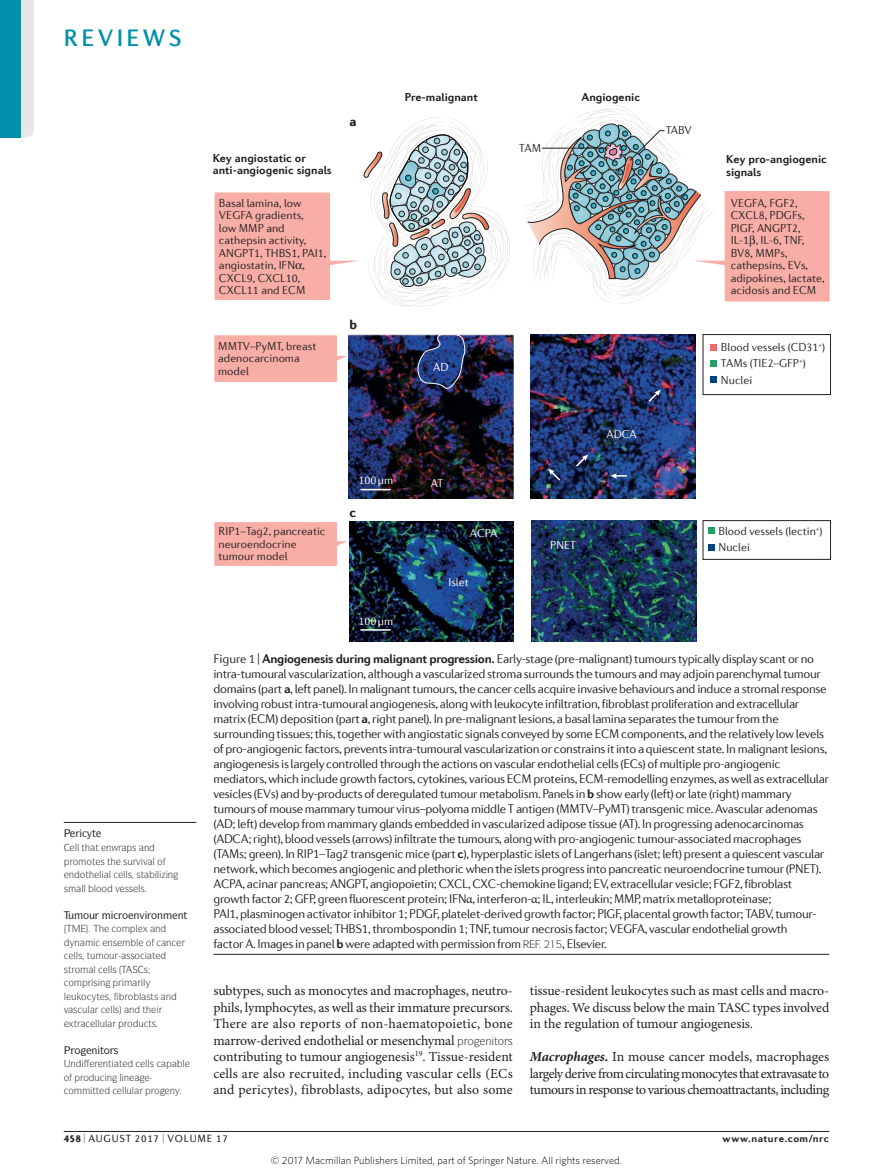
<style>
.page{position:relative;width:893px;height:1174px;background:#fff}
.page>*{position:absolute;margin:0;border:0;box-sizing:border-box;transform-origin:0 0}
.t1{font:500 24px "Diverda Sans Com";letter-spacing:.14em;color:#0090ab}
.Body_first{font:13.8px/16.5px "Minion Pro";color:#231f20;text-align:justify}
.Body_first___inline{font:13.8px/16.5px "Minion Pro";letter-spacing:-.035em;color:#231f20;text-align:justify}
.t2{font:900 13.5px "Diverda Sans Com";color:#231f20}
.Figure_caption{font:300 12.75px/15px "Diverda Sans Com";letter-spacing:-.025em;color:#231f20}
.t3{font:300 11.7px/12.5px "Diverda Sans Com";color:#231f20}
.t4{font:700 11.7px/12.5px "Diverda Sans Com";color:#231f20}
.t5{font:300 11.7px "Diverda Sans Com";color:#fff}
.t6{font:300 10.5px "Whitney";color:#000}
.Footer{font:10.5px "Diverda Sans Com";letter-spacing:.075em;color:#231f20;scale:.5 1}
.Footer-2{font:700 10.5px "Diverda Sans Com";letter-spacing:.045em;color:#231f20}
.Glossary_head{font:500 10.5px "ITC Symbol Std";color:#231f20}
.Glossary_definition{font:9.75px "ITC Symbol Std";color:#231f20}
.s1{font-weight:700}
.s2{font-family:"Minion Pro";font-weight:400}
.s3{font-weight:700;font-style:italic}
.s4{font-weight:900}
</style>
<div class="page">
<hr style="left:64px;top:1131px;width:765px;height:1px;background:#231f20">
<hr style="left:64px;top:822px;width:132px;height:1px;background:#231f20">
<img style="left:531px;top:520px;width:165px;height:121px">
<img style="left:349px;top:521px;width:165px;height:120px">
<img style="left:349px;top:334px;width:165px;height:165px">
<img style="left:531px;top:334px;width:165px;height:164px">
<div style="left:703px;top:334px;width:128px;height:61px;border:1px solid #231f20"></div>
<div style="left:703px;top:520px;width:128px;height:39px;border:1px solid #231f20"></div>
<svg style="left:214px;top:335px;width:133px;height:47px;background:#f8b4ad"></svg>
<svg style="left:214px;top:522px;width:133px;height:44px;background:#f8b4ac"></svg>
<hr style="left:360px;top:489px;width:31px;height:1px;background:#fff">
<hr style="left:360px;top:629px;width:31px;height:1px;background:#fff">
<svg style="left:417px;top:334px;width:49px;height:56px;background:#30457f"></svg>
<svg style="left:647px;top:389px;width:14px;height:14px"></svg>
<svg style="left:574px;top:454px;width:14px;height:14px"></svg>
<svg style="left:548px;top:468px;width:14px;height:14px"></svg>
<svg style="left:610px;top:473px;width:17px;height:5px"></svg>
<div style="left:710px;top:343px;width:7px;height:7px;background:#f16a6b"></div>
<div style="left:710px;top:360px;width:7px;height:7px;background:#239f64"></div>
<div style="left:710px;top:376px;width:7px;height:7px;background:#014081"></div>
<div style="left:707px;top:527px;width:7px;height:7px;background:#239f64"></div>
<div style="left:707px;top:544px;width:7px;height:7px;background:#014081"></div>
<hr style="left:213px;top:954px;width:616px;height:1px;background:#231f20">
<div style="left:21px;top:0;width:13px;height:138px;background:#e7e7e3"></div>
<div style="left:0;top:0;width:21px;height:138px;background:#0090ab"></div>
<svg style="left:215px;top:117px;width:295px;height:189px"></svg>
<svg style="left:523px;top:105px;width:307px;height:199px"></svg>
<h1 class="t1" style="left:64px;top:24px;width:119px">REVIEWS</h1>
<p class="Glossary_definition" style="left:75px;top:841px;width:38px">●● ▼ ▼ ■</p>
<p class="Glossary_definition" style="left:73px;top:855px;width:39px">□ □▼▲ ▼</p>
<p class="Glossary_definition" style="left:123px;top:855px;width:41px">▲◆❖❖ ● □</p>
<p class="Glossary_definition" style="left:69px;top:868px;width:77px">■ □▼ ● ● ●●▲ ▲▼</p>
<p class="Glossary_definition" style="left:64px;top:882px;width:83px">▲ ●● ●□□ ❖ ▲▲ ●▲</p>
<p class="Glossary_head" style="left:68px;top:908px;width:28px">◆ □◆</p>
<p class="Glossary_head" style="left:122px;top:908px;width:43px">□ ■❖ □■</p>
<p class="Glossary_definition" style="left:155px;top:922px;width:7px">■</p>
<p class="Glossary_definition" style="left:75px;top:936px;width:7px">■</p>
<p class="Glossary_definition" style="left:166px;top:936px;width:7px">■</p>
<p class="Glossary_definition" style="left:74px;top:949px;width:84px">●●▲ ▼◆ □◆ ▲▲□ ▼</p>
<p class="Glossary_definition" style="left:64px;top:963px;width:18px">▲▼ □</p>
<p class="Glossary_definition" style="left:94px;top:963px;width:25px">● ●●▲</p>
<p class="Glossary_definition" style="left:68px;top:976px;width:39px">□ ▲■</p>
<p class="Glossary_definition" style="left:143px;top:976px;width:4px">●</p>
<p class="Glossary_definition" style="left:64px;top:990px;width:47px">●◆□ ▼▲</p>
<p class="Glossary_definition" style="left:128px;top:990px;width:45px">□ ● ▲▼▲ ■</p>
<p class="Glossary_definition" style="left:64px;top:1003px;width:28px">❖▲◆●</p>
<p class="Glossary_definition" style="left:110px;top:1003px;width:37px">●●▲ ■ ▼</p>
<p class="Glossary_definition" style="left:74px;top:1017px;width:35px">▼ ●●◆●</p>
<p class="Glossary_definition" style="left:127px;top:1017px;width:30px">□◆▼▲</p>
<p class="Glossary_head" style="left:74px;top:1043px;width:46px">□ ■▼□▲</p>
<p class="Glossary_definition" style="left:71px;top:1057px;width:7px">■</p>
<p class="Glossary_definition" style="left:103px;top:1057px;width:21px">■▼ ▼</p>
<p class="Glossary_definition" style="left:145px;top:1057px;width:10px">●●▲</p>
<p class="Glossary_definition" style="left:183px;top:1057px;width:4px">●</p>
<p class="Glossary_definition" style="left:64px;top:1071px;width:67px">□ □◆■ ●■</p>
<p class="Glossary_definition" style="left:68px;top:1084px;width:32px">□ ▼▼</p>
<p class="Glossary_definition" style="left:122px;top:1084px;width:14px">●●◆●</p>
<p class="t4" style="left:213px;top:151px;width:121px">Key angiostatic or anti-angiogenic signals</p>
<p class="t3" style="left:219px;top:197px;width:109px">Basal lamina, low<br>VEGFA gradients,<br>low MMP and cathepsin activity,<br>ANGPT1, THBS1, PAI1, angiostatin, IFN ,<br>CXCL9, CXCL10,<br>CXCL11 and ECM</p>
<p class="t3" style="left:218px;top:339px;width:100px">MMTV–PyMT, breast adenocarcinoma model</p>
<p class="t2" style="left:349px;top:113px;width:9px">a</p>
<p class="t2" style="left:349px;top:316px;width:9px">b</p>
<p class="t4" style="left:405px;top:91px;width:75px">Pre-malignant</p>
<p class="t4" style="left:581px;top:91px;width:60px">Angiogenic</p>
<p class="t3" style="left:519px;top:141px;width:23px">TAM</p>
<p class="t5" style="left:433px;top:360px;width:17px">AD</p>
<p class="t5" style="left:358px;top:474px;width:36px">100μm</p>
<p class="t2" style="left:349px;top:504px;width:8px">c</p>
<p class="t5" style="left:431px;top:477px;width:14px">AT</p>
<p class="t5" style="left:606px;top:427px;width:32px">ADCA</p>
<p class="t3" style="left:666px;top:124px;width:28px">TABV</p>
<p class="t4" style="left:726px;top:153px;width:102px">Key pro-angiogenic signals</p>
<p class="t3" style="left:731px;top:197px;width:95px">VEGFA, FGF2,<br>CXCL8, PDGFs,<br>PlGF, ANGPT2,<br>IL-1 , IL-6, TNF,<br>BV8, MMPs, cathepsins, EVs, adipokines, lactate, acidosis and ECM</p>
<p class="t3" style="left:721px;top:338px;width:106px;line-height:16.5px">Blood vessels (CD31<sup>+</sup>)<br>TAMs (TIE2–GFP<sup>+</sup>)<br>Nuclei</p>
<p class="t3" style="left:219px;top:525px;width:108px">RIP1–Tag2, pancreatic neuroendocrine tumour model</p>
<p class="t3" style="left:719px;top:524px;width:105px">Blood vessels (lectin<sup>+</sup>)</p>
<p class="t5" style="left:470px;top:526px;width:29px">ACPA</p>
<p class="t5" style="left:550px;top:538px;width:27px">PNET</p>
<p class="t3" style="left:719px;top:541px;width:33px">Nuclei</p>
<p class="t5" style="left:358px;top:614px;width:36px">100μm</p>
<p class="t5" style="left:448px;top:575px;width:22px">Islet</p>
<p class="Figure_caption" style="left:213px;top:651px;width:617px">Figure 1 | <span class="s1">Angiogenesis during malignant progression.</span> Early-stage (pre-malignant) tumours typically display scant or no intra-tumoural vascularization, although a vascularized stroma surrounds the tumours and may adjoin parenchymal tumour domains (part <span class="s1">a</span>, left panel). In malignant tumours, the cancer cells acquire invasive behaviours and induce a stromal response involving robust intra-tumoural angiogenesis, along with leukocyte infiltration, fibroblast proliferation and extracellular matrix (ECM) deposition (part <span class="s1">a</span>, right panel). In pre-malignant lesions, a basal lamina separates the tumour from the surrounding tissues; this, together with angiostatic signals conveyed by some ECM components, and the relatively low levels of pro-angiogenic factors, prevents intra-tumoural vascularization or constrains it into a quiescent state. In malignant lesions, angiogenesis is largely controlled through the actions on vascular endothelial cells (ECs) of multiple pro-angiogenic mediators, which include growth factors, cytokines, various ECM proteins, ECM-remodelling enzymes, as well as extracellular vesicles (EVs) and by‑products of deregulated tumour metabolism. Panels in <span class="s1">b</span> show early (left) or late (right) mammary tumours of mouse mammary tumour virus–polyoma middle T antigen (MMTV–PyMT) transgenic mice. Avascular adenomas (AD; left) develop from mammary glands embedded in vascularized adipose tissue (AT). In progressing adenocarcinomas (ADCA; right), blood vessels (arrows) infiltrate the tumours, along with pro-angiogenic tumour-associated macrophages (TAMs; green). In RIP1–Tag2 transgenic mice (part <span class="s1">c</span>), hyperplastic islets of Langerhans (islet; left) present a quiescent vascular network, which becomes angiogenic and plethoric when the islets progress into pancreatic neuroendocrine tumour (PNET).<br>ACPA, acinar pancreas; ANGPT, angiopoietin; CXCL, CXC-chemokine ligand; EV, extracellular vesicle; FGF2, fibroblast growth factor 2; GFP, green fluorescent protein; IFN<span class="s2">α</span>, interferon‑<span class="s2">α</span>; IL, interleukin; MMP, matrix metalloproteinase;<br>PAI1, plasminogen activator inhibitor 1; PDGF, platelet-derived growth factor; PlGF, placental growth factor; TABV, tumour&shy;associated blood vessel; THBS1, thrombospondin 1; TNF, tumour necrosis factor; VEGFA, vascular endothelial growth<br>factor A. Images in panel <span class="s1">b</span> were adapted with permission from</p>
<p class="Figure_caption" style="left:562px;top:936px;width:46px">, Elsevier.</p>
<p class="Body_first" style="left:213px;top:983px;width:301px">subtypes, such as monocytes and macrophages, neutro&shy;phils, lymphocytes, as well as their immature precursors.<br>There are also reports of non-haematopoietic, bone marrow-derived endothelial or mesenchymal □ ■ ▼□ ▲ contributing to tumour angiogenesis<sup>19</sup>. Tissue-resident cells are also recruited, including vascular cells (ECs and pericytes), fibroblasts, adipocytes, but also some</p>
<p class="Body_first" style="left:530px;top:983px;width:301px">tissue-resident leukocytes such as mast cells and macro&shy;phages. We discuss below the main TASC types involved in the regulation of tumour angiogenesis.</p>
<p class="Body_first___inline" style="left:530px;top:1049px;width:301px"><span class="s3">Macrophages.</span> In mouse cancer models, macrophages largely derive from circulating monocytes that extravasate to tumours in response to various chemoattractants, including</p>
<p class="Footer" style="left:64px;top:1132px;width:329px"><span class="s4">458</span> | AUGUST 2017 | VOLUME 17</p>
<p class="Footer-2" style="left:722px;top:1132px;width:108px">www.nature.com/nrc</p>
<p class="t6" style="left:271px;top:1153px;width:352px">© 2017 Macmillan Publishers Limited, part of Springer Nature. All rights reserved.</p>
</div>
